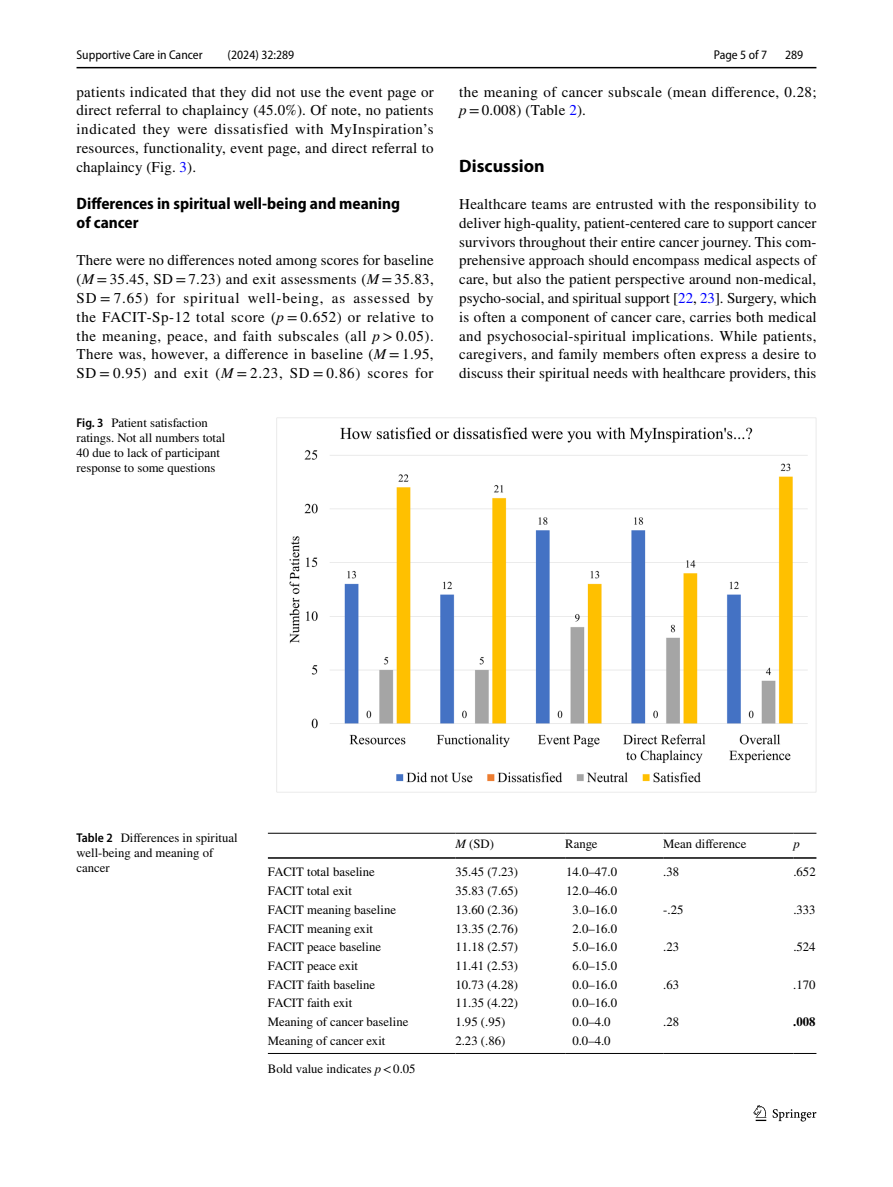
<style>
.page{position:relative;width:893px;height:1187px;background:#fff}
.page>*{position:absolute;margin:0;border:0;box-sizing:border-box;transform-origin:0 0}
.t1{font:700 18px "Myriad Pro";color:#000}
.t2{font:700 semi-condensed 16.5px/18.8px "Myriad Pro";color:#000}
.t3{font:15px/18.8px "STIX";letter-spacing:.015em;color:#000;text-align:justify}
.t4{font:12.75px/15px "STIX";color:#000}
.t5{font:semi-condensed 12.75px "Myriad Pro";color:#000}
.t6{font:700 12.75px "STIX";color:#000}
.t7{font:italic 12.75px "STIX";color:#000}
.s1{color:#00f}
.s2{font-style:italic}
.s3{font-family:"Myriad Pro";font-weight:600;font-stretch:semi-condensed}
</style>
<div class="page">
<hr style="left:77px;top:67px;width:739px;height:1px;background:#000">
<svg style="left:753px;top:1105px;width:13px;height:15px"></svg>
<svg style="left:773px;top:1109px;width:43px;height:12px"></svg>
<img style="left:276px;top:418px;width:540px;height:374px">
<hr style="left:268px;top:832px;width:187px;height:1px;background:#000">
<hr style="left:268px;top:857px;width:187px;height:1px;background:#000">
<hr style="left:455px;top:832px;width:110px;height:1px;background:#000">
<hr style="left:455px;top:857px;width:110px;height:1px;background:#000">
<hr style="left:565px;top:832px;width:98px;height:1px;background:#000">
<hr style="left:565px;top:857px;width:98px;height:1px;background:#000">
<hr style="left:663px;top:832px;width:130px;height:1px;background:#000">
<hr style="left:663px;top:857px;width:130px;height:1px;background:#000">
<svg style="left:793px;top:832px;width:23px;height:1px"></svg>
<svg style="left:793px;top:857px;width:23px;height:1px"></svg>
<hr style="left:663px;top:1052px;width:130px;height:1px;background:#000">
<hr style="left:268px;top:1052px;width:187px;height:1px;background:#000">
<hr style="left:455px;top:1052px;width:110px;height:1px;background:#000">
<hr style="left:565px;top:1052px;width:98px;height:1px;background:#000">
<p class="t5" style="left:77px;top:48px;width:128px">Supportive Care in Cancer</p>
<p class="t5" style="left:228px;top:48px;width:68px">(2024) 32:289</p>
<p class="t5" style="left:714px;top:48px;width:55px">Page 5 of 7</p>
<p class="t5" style="left:785px;top:48px;width:20px">289</p>
<p class="t3" style="left:77px;top:83px;width:359px">patients indicated that they did not use the event page or direct referral to chaplaincy (45.0%). Of note, no patients indicated they were dissatisfied with MyInspiration’s resources, functionality, event page, and direct referral to chaplaincy (Fig. <span class="s1">3</span>).</p>
<p class="t2" style="left:77px;top:194px;width:325px">Differences in spiritual well‑being and meaning of cancer</p>
<p class="t3" style="left:77px;top:252px;width:359px">There were no differences noted among scores for baseline (<span class="s2">M</span> =35.45, SD =7.23) and exit assessments (<span class="s2">M</span> =35.83, SD = 7.65) for spiritual well-being, as assessed by the FACIT-Sp-12 total score (<span class="s2">p</span> = 0.652) or relative to the meaning, peace, and faith subscales (all <span class="s2">p</span> &gt; 0.05).<br>There was, however, a difference in baseline (<span class="s2">M</span> = 1.95, SD = 0.95) and exit (<span class="s2">M</span> = 2.23, SD = 0.86) scores for</p>
<p class="t3" style="left:459px;top:83px;width:359px">the meaning of cancer subscale (mean difference, 0.28; <span class="s2">p</span>=0.008) (Table <span class="s1">2</span>).</p>
<p class="t1" style="left:459px;top:154px;width:87px">Discussion</p>
<p class="t3" style="left:459px;top:196px;width:359px">Healthcare teams are entrusted with the responsibility to deliver high-quality, patient-centered care to support cancer survivors throughout their entire cancer journey. This com&shy;prehensive approach should encompass medical aspects of care, but also the patient perspective around non-medical, psycho-social, and spiritual support [<span class="s1">22</span>, <span class="s1">23</span>]. Surgery, which is often a component of cancer care, carries both medical and psychosocial-spiritual implications. While patients, caregivers, and family members often express a desire to discuss their spiritual needs with healthcare providers, this</p>
<p class="t4" style="left:77px;top:416px;width:150px"><span class="s3">Fig. 3</span> Patient satisfaction ratings. Not all numbers total<br>40 due to lack of participant response to some questions</p>
<p class="t4" style="left:77px;top:831px;width:163px"><span class="s3">Table 2</span> Differences in spiritual well-being and meaning of cancer</p>
<p class="t4" style="left:455px;top:837px;width:40px"><span class="s2">M</span> (SD)</p>
<p class="t4" style="left:565px;top:837px;width:34px">Range</p>
<p class="t4" style="left:663px;top:837px;width:85px">Mean difference</p>
<p class="t7" style="left:793px;top:835px;width:8px">p</p>
<p class="t4" style="left:268px;top:865px;width:108px">FACIT total baseline</p>
<p class="t4" style="left:455px;top:865px;width:64px">35.45 (7.23)</p>
<p class="t4" style="left:566px;top:865px;width:52px">14.0–47.0</p>
<p class="t4" style="left:663px;top:865px;width:17px">.38</p>
<p class="t4" style="left:793px;top:865px;width:24px">.652</p>
<p class="t4" style="left:268px;top:884px;width:85px">FACIT total exit</p>
<p class="t4" style="left:455px;top:884px;width:64px">35.83 (7.65)</p>
<p class="t4" style="left:566px;top:884px;width:52px">12.0–46.0</p>
<p class="t4" style="left:268px;top:902px;width:130px">FACIT meaning baseline</p>
<p class="t4" style="left:455px;top:902px;width:64px">13.60 (2.36)</p>
<p class="t4" style="left:572px;top:902px;width:46px">3.0–16.0</p>
<p class="t4" style="left:663px;top:902px;width:22px">-.25</p>
<p class="t4" style="left:793px;top:902px;width:24px">.333</p>
<p class="t4" style="left:268px;top:921px;width:107px">FACIT meaning exit</p>
<p class="t4" style="left:455px;top:921px;width:64px">13.35 (2.76)</p>
<p class="t4" style="left:572px;top:921px;width:46px">2.0–16.0</p>
<p class="t4" style="left:268px;top:940px;width:115px">FACIT peace baseline</p>
<p class="t4" style="left:455px;top:940px;width:64px">11.18 (2.57)</p>
<p class="t4" style="left:572px;top:940px;width:46px">5.0–16.0</p>
<p class="t4" style="left:663px;top:940px;width:17px">.23</p>
<p class="t4" style="left:793px;top:940px;width:24px">.524</p>
<p class="t4" style="left:268px;top:958px;width:92px">FACIT peace exit</p>
<p class="t4" style="left:455px;top:958px;width:64px">11.41 (2.53)</p>
<p class="t4" style="left:572px;top:958px;width:46px">6.0–15.0</p>
<p class="t4" style="left:268px;top:977px;width:109px">FACIT faith baseline</p>
<p class="t4" style="left:455px;top:977px;width:64px">10.73 (4.28)</p>
<p class="t4" style="left:572px;top:977px;width:46px">0.0–16.0</p>
<p class="t4" style="left:663px;top:977px;width:17px">.63</p>
<p class="t4" style="left:793px;top:977px;width:24px">.170</p>
<p class="t4" style="left:268px;top:996px;width:86px">FACIT faith exit</p>
<p class="t4" style="left:455px;top:996px;width:64px">11.35 (4.22)</p>
<p class="t4" style="left:572px;top:996px;width:46px">0.0–16.0</p>
<p class="t4" style="left:268px;top:1015px;width:142px">Meaning of cancer baseline</p>
<p class="t4" style="left:455px;top:1015px;width:51px">1.95 (.95)</p>
<p class="t4" style="left:572px;top:1015px;width:40px">0.0–4.0</p>
<p class="t4" style="left:663px;top:1015px;width:17px">.28</p>
<p class="t6" style="left:793px;top:1014px;width:24px">.008</p>
<p class="t4" style="left:268px;top:1033px;width:119px">Meaning of cancer exit</p>
<p class="t4" style="left:455px;top:1033px;width:51px">2.23 (.86)</p>
<p class="t4" style="left:572px;top:1033px;width:40px">0.0–4.0</p>
<p class="t4" style="left:268px;top:1062px;width:149px">Bold value indicates <span class="s2">p</span>&lt;0.05</p>
</div>
